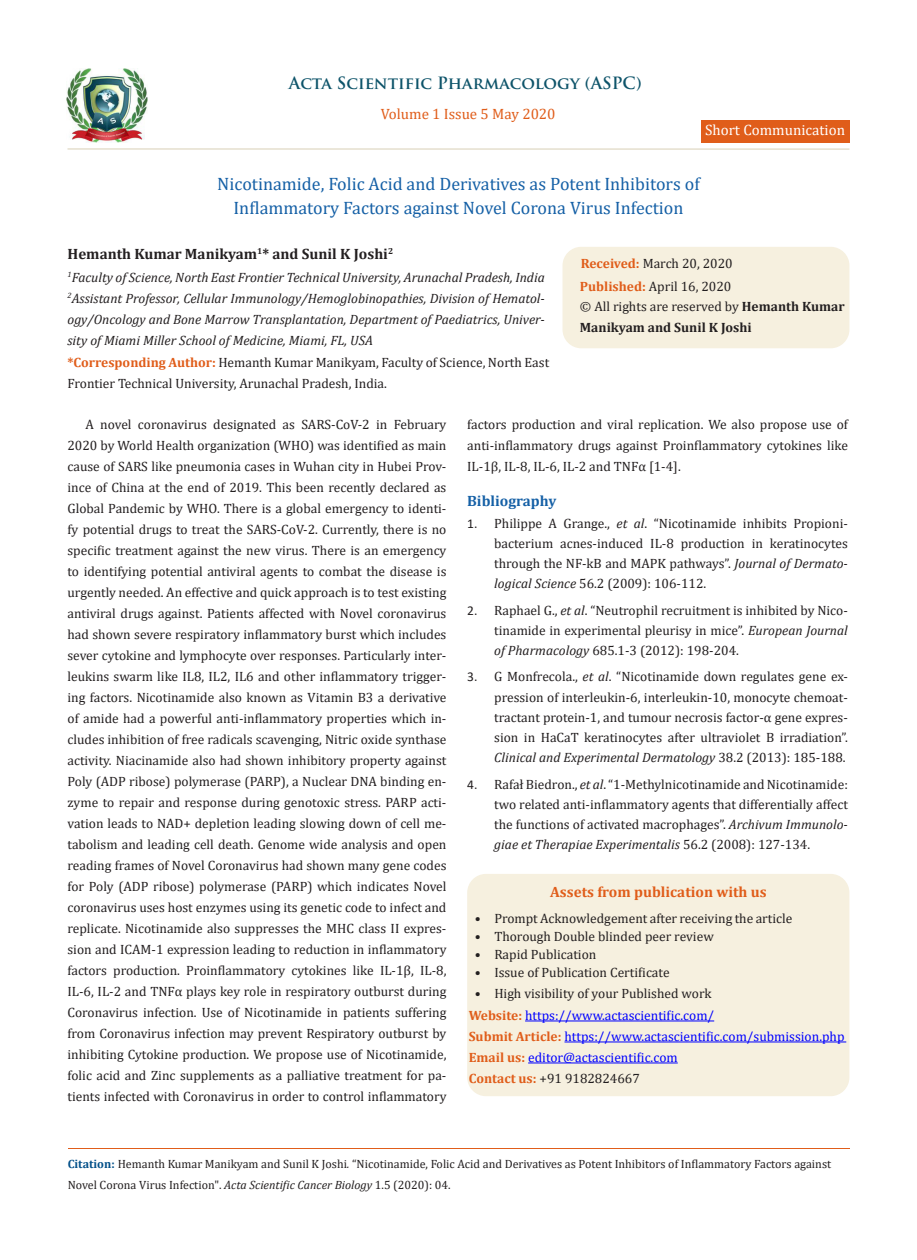
<style>
.page{position:relative;width:917px;height:1260px;background:#fff}
.page>*{position:absolute;margin:0;border:0;box-sizing:border-box;transform-origin:0 0}
.t1{font:18px/24px "Cambria";color:#1560a6;text-align:center}
.t2{font:700 16.5px "Trajan Pro";color:#0e546a}
.t3{font:700 15px "Cambria";color:#231f20}
.t4{font:700 15px "Cambria";color:#e05d1a}
.t5{font:15px "Cambria";color:#e05d1a}
.t6{font:15px "Cambria";color:#fff}
.t7{font:700 15px "Cambria";color:#1560a6}
.t8{font:13.5px/21px "Cambria";color:#231f20;text-align:justify}
.t9{font:italic 13.5px/21px "Cambria";color:#231f20;text-align:justify}
.t10{font:13.5px "Cambria";color:#00f}
.t11{font:700 13.5px/21px "Cambria";color:#231f20}
.t12{font:12px/21px "Cambria";color:#231f20}
.s1{font-weight:700;color:#e05d1a}
.s2{font-weight:400}
.s3{font-family:"Calibri"}
.s4{font-style:italic}
.s5{font-weight:700;color:#035089}
</style>
<div class="page">
<img style="left:67px;top:68px;width:80px;height:74px">
<div style="left:700px;top:120px;width:149px;height:22px;background:#e05d1a"></div>
<div style="left:563px;top:248px;width:285px;height:100px;background:#f6f0df;border-radius:18px"></div>
<div style="left:562px;top:247px;width:287px;height:101px;border:2px solid #f6f0df;border-radius:18px"></div>
<div style="left:468px;top:875px;width:380px;height:220px;background:#f6f0df;border-radius:18px"></div>
<div style="left:467px;top:874px;width:382px;height:222px;border:2px solid #f6f0df;border-radius:18px"></div>
<hr style="left:525px;top:1021px;width:189px;height:1px;background:#00f">
<hr style="left:564px;top:1042px;width:282px;height:1px;background:#00f">
<hr style="left:528px;top:1063px;width:149px;height:1px;background:#00f">
<hr style="left:68px;top:1148px;width:781px;height:1px;background:#e05d1a">
<hr style="left:67px;top:148px;width:782px;height:2px;background:#e5dfce">
<p class="t2" style="left:289px;top:73px;width:354px">Acta Scientific Pharmacology (ASPC)</p>
<p class="t5" style="left:381px;top:105px;width:176px">Volume 1 Issue 5 May 2020</p>
<p class="t6" style="left:705px;top:121px;width:141px">Short Communication</p>
<p class="t1" style="left:217px;top:172px;width:484px">Nicotinamide, Folic Acid and Derivatives as Potent Inhibitors of<br>Inflammatory Factors against Novel Corona Virus Infection</p>
<p class="t3" style="left:67px;top:243px;width:327px">Hemanth Kumar Manikyam<sup>1</sup>* and Sunil K Joshi<sup>2</sup></p>
<p class="t9" style="left:67px;top:266px;width:479px"><sup>1</sup>Faculty of Science, North East Frontier Technical University, Arunachal Pradesh, India</p>
<p class="t9" style="left:67px;top:287px;width:479px"><sup>2</sup>Assistant Professor, Cellular Immunology/Hemoglobinopathies, Division of Hematol&shy;ogy/Oncology and Bone Marrow Transplantation, Department of Paediatrics, Univer&shy;sity of Miami Miller School of Medicine, Miami, FL, USA</p>
<p class="t8" style="left:67px;top:352px;width:483px"><span class="s1">*Corresponding Author:</span> Hemanth Kumar Manikyam, Faculty of Science, North East<br>Frontier Technical University, Arunachal Pradesh, India.</p>
<p class="t8" style="left:580px;top:253px;width:153px"><span class="s1">Received:</span> March 20, 2020</p>
<p class="t8" style="left:580px;top:276px;width:153px"><span class="s1">Published:</span> April 16, 2020</p>
<p class="t11" style="left:580px;top:296px;width:266px"><span class="s2">© All rights are reserved by</span> Hemanth Kumar<br>Manikyam and Sunil K Joshi</p>
<p class="t8" style="left:67px;top:414px;width:380px;text-indent:18px">A novel coronavirus designated as SARS-CoV-2 in February 2020 by World Health organization (WHO) was identified as main cause of SARS like pneumonia cases in Wuhan city in Hubei Prov&shy;ince of China at the end of 2019. This been recently declared as Global Pandemic by WHO. There is a global emergency to identi&shy;fy potential drugs to treat the SARS-CoV-2. Currently, there is no specific treatment against the new virus. There is an emergency to identifying potential antiviral agents to combat the disease is urgently needed. An effective and quick approach is to test existing antiviral drugs against. Patients affected with Novel coronavirus had shown severe respiratory inflammatory burst which includes sever cytokine and lymphocyte over responses. Particularly inter&shy;leukins swarm like IL8, IL2, IL6 and other inflammatory trigger&shy;ing factors. Nicotinamide also known as Vitamin B3 a derivative of amide had a powerful anti-inflammatory properties which in&shy;cludes inhibition of free radicals scavenging, Nitric oxide synthase activity. Niacinamide also had shown inhibitory property against Poly (ADP ribose) polymerase (PARP), a Nuclear DNA binding en&shy;zyme to repair and response during genotoxic stress. PARP acti&shy;vation leads to NAD+ depletion leading slowing down of cell me&shy;tabolism and leading cell death. Genome wide analysis and open reading frames of Novel Coronavirus had shown many gene codes for Poly (ADP ribose) polymerase (PARP) which indicates Novel coronavirus uses host enzymes using its genetic code to infect and replicate. Nicotinamide also suppresses the MHC class II expres&shy;sion and ICAM-1 expression leading to reduction in inflammatory factors production. Proinflammatory cytokines like IL-1β, IL-8, IL-6, IL-2 and TNFα plays key role in respiratory outburst during Coronavirus infection. Use of Nicotinamide in patients suffering from Coronavirus infection may prevent Respiratory outburst by inhibiting Cytokine production. We propose use of Nicotinamide, folic acid and Zinc supplements as a palliative treatment for pa&shy;tients infected with Coronavirus in order to control inflammatory</p>
<p class="t8" style="left:467px;top:414px;width:382px">factors production and viral replication. We also propose use of anti-inflammatory drugs against Proinflammatory cytokines like IL-1β, IL-8, IL-6, IL-2 and TNFα [1-4].</p>
<p class="t7" style="left:467px;top:491px;width:91px">Bibliography</p>
<p class="t8" style="left:494px;top:513px;width:355px;line-height:20.2px;text-indent:-27px"><span class="s3">1.</span> Philippe A Grange., <span class="s4">et al</span>. “Nicotinamide inhibits Propioni&shy;bacterium acnes-induced IL-8 production in keratinocytes through the NF-kB and MAPK pathways”. <span class="s4">Journal of Dermato&shy;logical Science</span> 56.2 (2009): 106-112.</p>
<p class="t8" style="left:494px;top:600px;width:355px;line-height:20.2px;text-indent:-27px"><span class="s3">2.</span> Raphael G., <span class="s4">et al</span>. “Neutrophil recruitment is inhibited by Nico&shy;tinamide in experimental pleurisy in mice”. <span class="s4">European Journal of Pharmacology</span> 685.1-3 (2012): 198-204.</p>
<p class="t8" style="left:494px;top:667px;width:355px;line-height:20.2px;text-indent:-27px"><span class="s3">3.</span> G Monfrecola., <span class="s4">et al</span>. “Nicotinamide down regulates gene ex&shy;pression of interleukin‐6, interleukin‐10, monocyte chemoat&shy;tractant protein‐1, and tumour necrosis factor‐α gene expres&shy;sion in HaCaT keratinocytes after ultraviolet B irradiation”.<br><span class="s4">Clinical and Experimental Dermatology</span> 38.2 (2013): 185-188.</p>
<p class="t8" style="left:494px;top:774px;width:355px;line-height:20.2px;text-indent:-27px"><span class="s3">4.</span> Rafał Biedron., <span class="s4">et al</span>. “1-Methylnicotinamide and Nicotinamide: two related anti-inflammatory agents that differentially affect the functions of activated macrophages”. <span class="s4">Archivum Immunolo&shy;giae et Therapiae Experimentalis</span> 56.2 (2008): 127-134.</p>
<p class="t4" style="left:550px;top:881px;width:218px">Assets from publication with us</p>
<p class="t8" style="left:475px;top:907px;width:319px">• Prompt Acknowledgement after receiving the article</p>
<p class="t8" style="left:475px;top:925px;width:240px">• Thorough Double blinded peer review</p>
<p class="t8" style="left:475px;top:943px;width:123px">• Rapid Publication</p>
<p class="t8" style="left:475px;top:961px;width:196px">• Issue of Publication Certificate</p>
<p class="t8" style="left:475px;top:982px;width:238px">• High visibility of your Published work</p>
<p class="t10" style="left:468px;top:1008px;width:247px"><span class="s1">Website:</span> https://www.actascientific.com/</p>
<p class="t10" style="left:468px;top:1029px;width:377px"><span class="s1">Submit Article:</span> https://www.actascientific.com/submission.php</p>
<p class="t10" style="left:468px;top:1050px;width:210px"><span class="s1">Email us:</span> editor@actascientific.com</p>
<p class="t8" style="left:468px;top:1068px;width:173px"><span class="s1">Contact us:</span> +91 9182824667</p>
<p class="t12" style="left:68px;top:1153px;width:765px"><span class="s5">Citation:</span> Hemanth Kumar Manikyam and Sunil K Joshi<span class="s4">.</span> “Nicotinamide, Folic Acid and Derivatives as Potent Inhibitors of Inflammatory Factors against<br>Novel Corona Virus Infection". <span class="s4">Acta Scientific Cancer Biology</span> 1.5 (2020): 04.</p>
</div>
